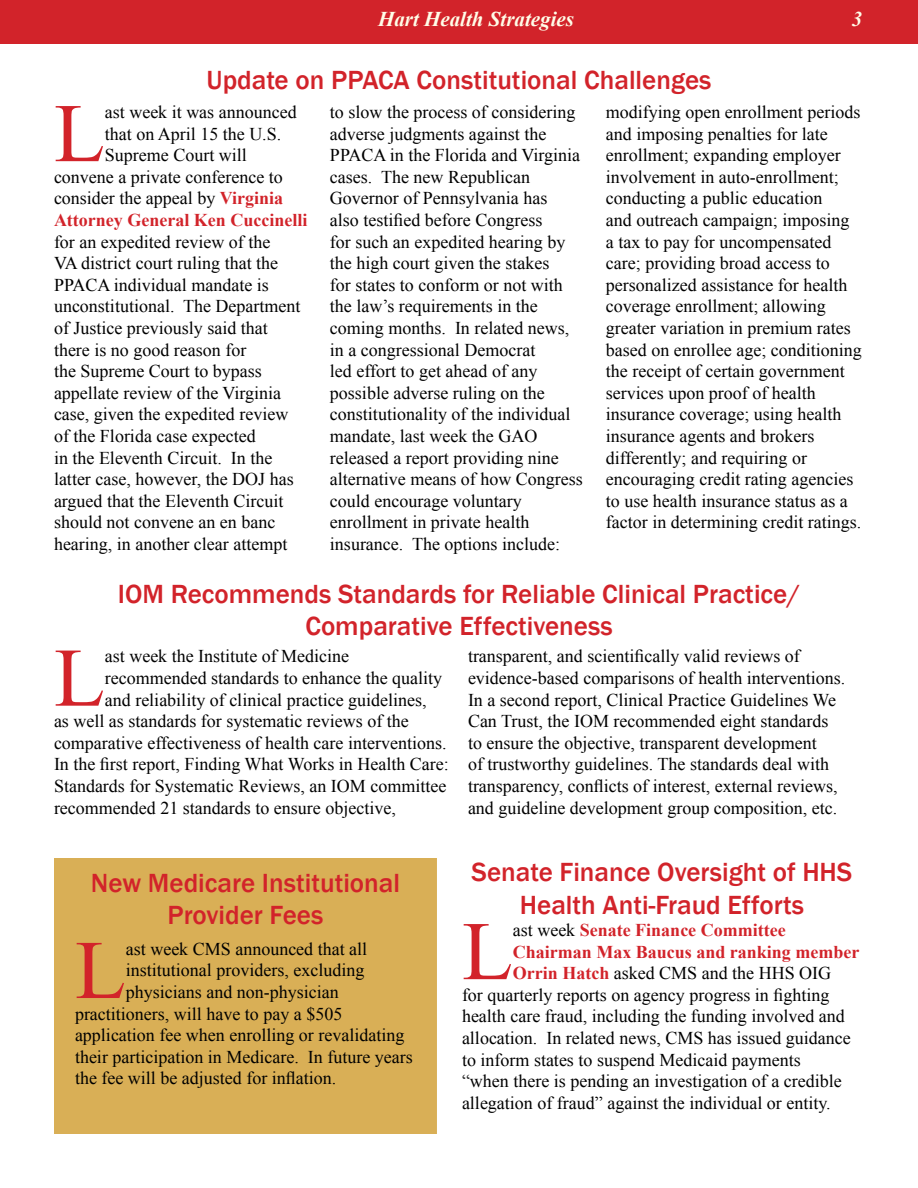
<style>
.page{position:relative;width:918px;height:1188px;background:#fff}
.page>*{position:absolute;margin:0;border:0;box-sizing:border-box;transform-origin:0 0}
.t1{font:83.25px "Times New Roman";color:#d2232a}
.t2{font:500 27px/32.4px "Franklin Gothic";color:#d2232a;text-align:center}
.t3{font:italic 700 21px "Times New Roman";color:#fffde8}
.t4{font:18px/21.6px "Times New Roman";color:#000}
.t5{font:700 18px "Times New Roman";color:#d2232a}
.s1{font-weight:700;color:#d2232a}
.s2{font-weight:400;color:#000}
</style>
<div class="page">
<div style="left:54px;top:858px;width:383px;height:276px;background:#d9af56"></div>
<div style="left:0;top:0;width:918px;height:43px;background:#d2232a"></div>
<p class="t3" style="left:378px;top:5px;width:198px">Hart Health Strategies</p>
<p class="t3" style="left:852px;top:5px;width:12px">3</p>
<h2 class="t2" style="left:207px;top:64px;width:506px">Update on PPACA Constitutional Challenges</h2>
<h1 class="t1" style="left:54px;top:77px;width:52px">L</h1>
<p class="t4" style="left:105px;top:101px;width:193px">ast week it was announced</p>
<p class="t4" style="left:105px;top:122px;width:178px">that on April 15 the U.S.</p>
<p class="t4" style="left:105px;top:144px;width:144px">Supreme Court will</p>
<p class="t4" style="left:54px;top:166px;width:230px">convene a private conference to</p>
<p class="t4" style="left:54px;top:187px;width:231px">consider the appeal by <span class="s1">Virginia</span></p>
<p class="t5" style="left:54px;top:208px;width:255px">Attorney General Ken Cuccinelli</p>
<p class="t4" style="left:54px;top:230px;width:248px">for an expedited review of the<br>VA district court ruling that the<br>PPACA individual mandate is unconstitutional. The Department of Justice previously said that there is no good reason for<br>the Supreme Court to bypass appellate review of the Virginia case, given the expedited review of the Florida case expected<br>in the Eleventh Circuit. In the latter case, however, the DOJ has argued that the Eleventh Circuit should not convene an en banc hearing, in another clear attempt</p>
<p class="t4" style="left:330px;top:101px;width:254px">to slow the process of considering adverse judgments against the<br>PPACA in the Florida and Virginia cases. The new Republican<br>Governor of Pennsylvania has<br>also testified before Congress<br>for such an expedited hearing by the high court given the stakes<br>for states to conform or not with the law’s requirements in the coming months. In related news, in a congressional Democrat<br>led effort to get ahead of any possible adverse ruling on the constitutionality of the individual mandate, last week the GAO released a report providing nine alternative means of how Congress could encourage voluntary enrollment in private health insurance. The options include:</p>
<p class="t4" style="left:606px;top:101px;width:257px">modifying open enrollment periods and imposing penalties for late enrollment; expanding employer involvement in auto-enrollment; conducting a public education<br>and outreach campaign; imposing<br>a tax to pay for uncompensated care; providing broad access to personalized assistance for health coverage enrollment; allowing greater variation in premium rates based on enrollee age; conditioning the receipt of certain government services upon proof of health insurance coverage; using health insurance agents and brokers differently; and requiring or encouraging credit rating agencies to use health insurance status as a factor in determining credit ratings.</p>
<h2 class="t2" style="left:118px;top:578px;width:684px">IOM Recommends Standards for Reliable Clinical Practice/<br>Comparative Effectiveness</h2>
<h1 class="t1" style="left:54px;top:622px;width:52px">L</h1>
<p class="t4" style="left:105px;top:645px;width:246px">ast week the Institute of Medicine</p>
<p class="t4" style="left:105px;top:667px;width:339px">recommended standards to enhance the quality</p>
<p class="t4" style="left:105px;top:689px;width:323px">and reliability of clinical practice guidelines,</p>
<p class="t4" style="left:54px;top:710px;width:356px">as well as standards for systematic reviews of the</p>
<p class="t4" style="left:54px;top:732px;width:394px">comparative effectiveness of health care interventions.</p>
<p class="t4" style="left:54px;top:753px;width:396px">In the first report, Finding What Works in Health Care:</p>
<p class="t4" style="left:54px;top:775px;width:394px">Standards for Systematic Reviews, an IOM committee</p>
<p class="t4" style="left:54px;top:797px;width:343px">recommended 21 standards to ensure objective,</p>
<p class="t4" style="left:468px;top:645px;width:379px">transparent, and scientifically valid reviews of evidence-based comparisons of health interventions.<br>In a second report, Clinical Practice Guidelines We Can Trust, the IOM recommended eight standards to ensure the objective, transparent development<br>of trustworthy guidelines. The standards deal with transparency, conflicts of interest, external reviews, and guideline development group composition, etc.</p>
<h2 class="t2" style="left:91px;top:867px;width:311px">New Medicare Institutional<br>Provider Fees</h2>
<h1 class="t1" style="left:75px;top:914px;width:52px">L</h1>
<p class="t4" style="left:126px;top:938px;width:243px">ast week CMS announced that all</p>
<p class="t4" style="left:126px;top:959px;width:240px">institutional providers, excluding</p>
<p class="t4" style="left:126px;top:981px;width:214px">physicians and non-physician</p>
<p class="t4" style="left:75px;top:1003px;width:269px">practitioners, will have to pay a $505</p>
<p class="t4" style="left:75px;top:1024px;width:331px">application fee when enrolling or revalidating</p>
<p class="t4" style="left:75px;top:1046px;width:339px">their participation in Medicare. In future years</p>
<p class="t4" style="left:75px;top:1067px;width:263px">the fee will be adjusted for inflation.</p>
<h2 class="t2" style="left:472px;top:856px;width:382px">Senate Finance Oversight of HHS<br>Health Anti-Fraud Efforts</h2>
<h1 class="t1" style="left:462px;top:895px;width:52px">L</h1>
<p class="t5" style="left:513px;top:918px;width:274px"><span class="s2">ast week</span> Senate Finance Committee</p>
<p class="t5" style="left:513px;top:939px;width:348px">Chairman Max Baucus and ranking member</p>
<p class="t4" style="left:513px;top:962px;width:320px"><span class="s1">Orrin Hatch</span> asked CMS and the HHS OIG</p>
<p class="t4" style="left:462px;top:984px;width:369px">for quarterly reports on agency progress in fighting</p>
<p class="t4" style="left:462px;top:1005px;width:384px">health care fraud, including the funding involved and</p>
<p class="t4" style="left:462px;top:1027px;width:390px">allocation. In related news, CMS has issued guidance</p>
<p class="t4" style="left:462px;top:1048px;width:340px">to inform states to suspend Medicaid payments</p>
<p class="t4" style="left:462px;top:1070px;width:381px">“when there is pending an investigation of a credible</p>
<p class="t4" style="left:462px;top:1092px;width:370px">allegation of fraud” against the individual or entity.</p>
</div>
